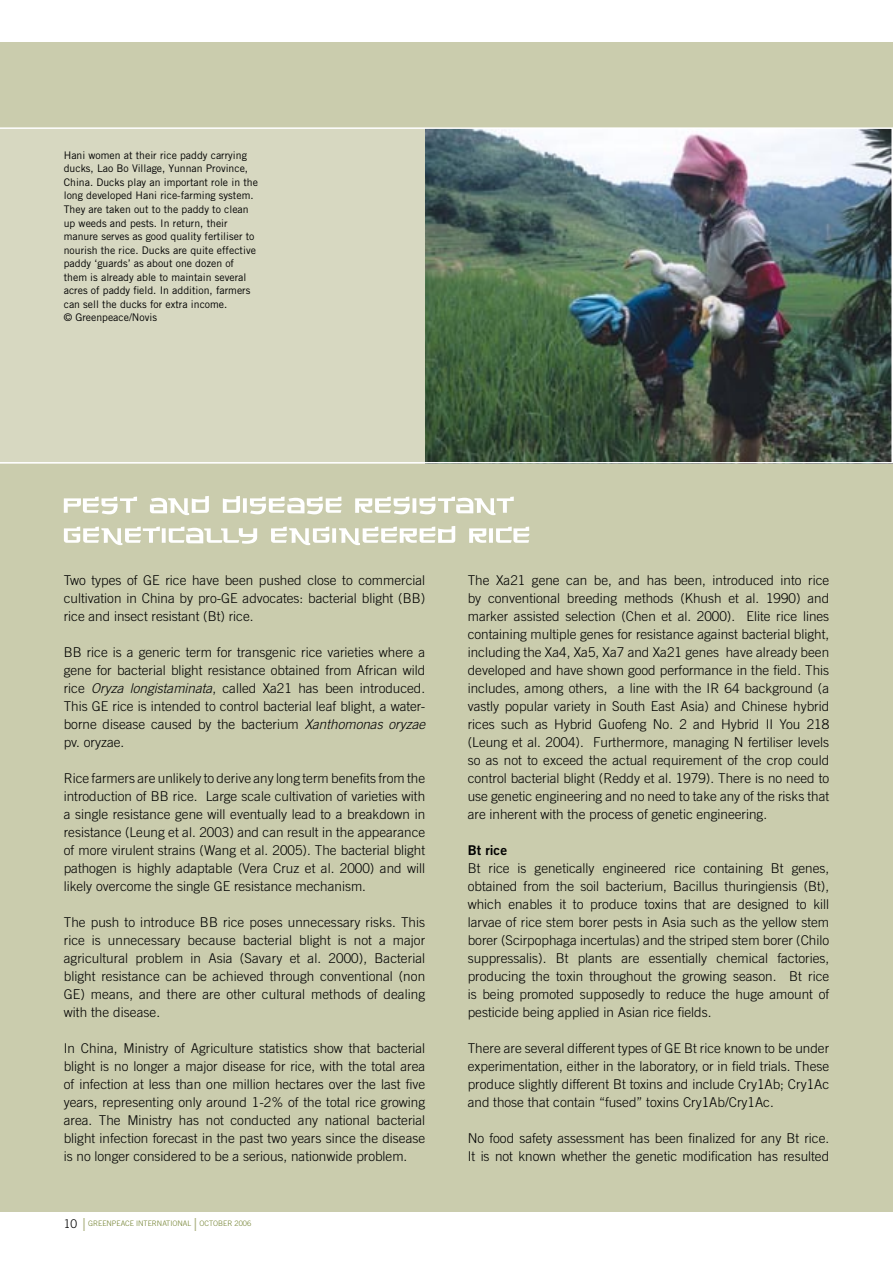
<style>
.page{position:relative;width:893px;height:1263px;background:#fff}
.page>*{position:absolute;margin:0;border:0;box-sizing:border-box;transform-origin:0 0}
.t1{font:300 18px "Trade Gothic";color:#adb283}
.t2{font:300 13.5px/18px "Trade Gothic";color:#000;text-align:justify}
.t3{font:13.5px "Trade Gothic Bold Two";color:#000}
.t4{font:300 12px "Trade Gothic";color:#000}
.t5{font:10.5px/13.5px "Trade Gothic";color:#000}
.t6{font:300 7.5px "Trade Gothic";color:#71802e}
.s1{font-style:italic}
.s2{font-size:18px;color:#adb283}
</style>
<div class="page">
<div style="left:0;top:43px;width:893px;height:1169px;background:#caccad"></div>
<svg style="left:64px;top:496px;width:450px;height:19px"></svg>
<svg style="left:64px;top:526px;width:465px;height:19px"></svg>
<img style="left:0;top:127px;width:893px;height:336px">
<p class="t5" style="left:64px;top:148px;width:196px">Hani women at their rice paddy carrying ducks, Lao Bo Village, Yunnan Province, China. Ducks play an important role in the long developed Hani rice-farming system.<br>They are taken out to the paddy to clean up weeds and pests. In return, their manure serves as good quality fertiliser to nourish the rice. Ducks are quite effective paddy ‘guards’ as about one dozen of them is already able to maintain several acres of paddy field. In addition, farmers can sell the ducks for extra income.<br>© Greenpeace/Novis</p>
<p class="t2" style="left:64px;top:571px;width:363px">Two types of GE rice have been pushed close to commercial cultivation in China by pro-GE advocates: bacterial blight (BB) rice and insect resistant (Bt) rice.</p>
<p class="t2" style="left:64px;top:643px;width:363px;text-align:left">BB rice is a generic term for transgenic rice varieties where a gene for bacterial blight resistance obtained from African wild rice <span class="s1">Oryza longistaminata</span>, called Xa21 has been introduced.<br>This GE rice is intended to control bacterial leaf blight, a water&shy;borne disease caused by the bacterium <span class="s1">Xanthomonas oryzae </span>pv. oryzae.</p>
<p class="t2" style="left:64px;top:769px;width:363px">Rice farmers are unlikely to derive any long term benefits from the introduction of BB rice. Large scale cultivation of varieties with a single resistance gene will eventually lead to a breakdown in resistance (Leung et al. 2003) and can result in the appearance of more virulent strains (Wang et al. 2005). The bacterial blight pathogen is highly adaptable (Vera Cruz et al. 2000) and will likely overcome the single GE resistance mechanism.</p>
<p class="t2" style="left:64px;top:913px;width:363px">The push to introduce BB rice poses unnecessary risks. This rice is unnecessary because bacterial blight is not a major agricultural problem in Asia (Savary et al. 2000), Bacterial blight resistance can be achieved through conventional (non GE) means, and there are other cultural methods of dealing with the disease.</p>
<p class="t2" style="left:64px;top:1039px;width:363px">In China, Ministry of Agriculture statistics show that bacterial blight is no longer a major disease for rice, with the total area of infection at less than one million hectares over the last five years, representing only around 1-2% of the total rice growing area. The Ministry has not conducted any national bacterial blight infection forecast in the past two years since the disease is no longer considered to be a serious, nationwide problem.</p>
<p class="t4" style="left:64px;top:1216px;width:24px">10 <span class="s2">l</span></p>
<p class="t6" style="left:88px;top:1219px;width:105px">GREENPEACE INTERNATIONAL</p>
<h1 class="t1" style="left:193px;top:1213px;width:5px">l</h1>
<p class="t6" style="left:199px;top:1219px;width:53px">OCTOBER 2006</p>
<p class="t2" style="left:468px;top:571px;width:363px">The Xa21 gene can be, and has been, introduced into rice by conventional breeding methods (Khush et al. 1990) and marker assisted selection (Chen et al. 2000). Elite rice lines containing multiple genes for resistance against bacterial blight, including the Xa4, Xa5, Xa7 and Xa21 genes have already been developed and have shown good performance in the field. This includes, among others, a line with the IR 64 background (a vastly popular variety in South East Asia) and Chinese hybrid rices such as Hybrid Guofeng No. 2 and Hybrid II You 218 (Leung et al. 2004). Furthermore, managing N fertiliser levels so as not to exceed the actual requirement of the crop could control bacterial blight (Reddy et al. 1979). There is no need to use genetic engineering and no need to take any of the risks that are inherent with the process of genetic engineering.</p>
<p class="t3" style="left:468px;top:841px;width:41px">Bt rice</p>
<p class="t2" style="left:468px;top:859px;width:363px">Bt rice is genetically engineered rice containing Bt genes, obtained from the soil bacterium, Bacillus thuringiensis (Bt), which enables it to produce toxins that are designed to kill larvae of rice stem borer pests in Asia such as the yellow stem borer (Scirpophaga incertulas) and the striped stem borer (Chilo suppressalis). Bt plants are essentially chemical factories, producing the toxin throughout the growing season. Bt rice is being promoted supposedly to reduce the huge amount of pesticide being applied in Asian rice fields.</p>
<p class="t2" style="left:468px;top:1039px;width:363px">There are several different types of GE Bt rice known to be under experimentation, either in the laboratory, or in field trials. These produce slightly different Bt toxins and include Cry1Ab; Cry1Ac and those that contain “fused” toxins Cry1Ab/Cry1Ac.</p>
<p class="t2" style="left:468px;top:1129px;width:363px">No food safety assessment has been finalized for any Bt rice.<br>It is not known whether the genetic modification has resulted</p>
</div>
